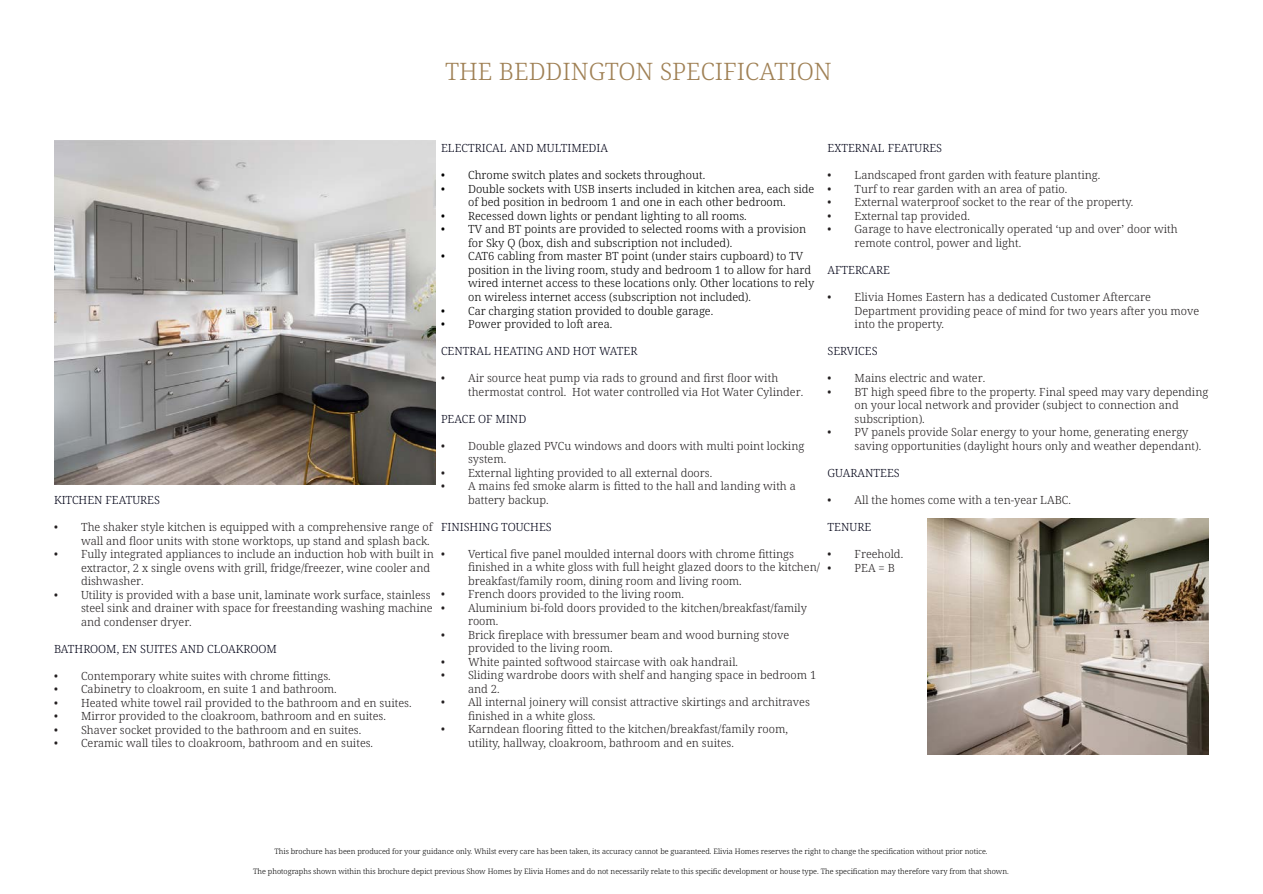
<style>
.page{position:relative;width:1263px;height:894px;background:#fff}
.page>*{position:absolute;margin:0;border:0;box-sizing:border-box;transform-origin:0 0}
.t1{font:300 24px "Noto Serif";color:#a08155}
.t2{font:300 11.25px/13.5px "Noto Serif";color:#231f20}
.t3{font:300 11.25px/13.5px "Noto Serif";color:#000}
.t4{font:300 11.25px "Noto Serif";color:#000216}
.t5{font:300 7.5px "Noto Serif";color:#000}
</style>
<div class="page">
<img style="left:54px;top:140px;width:381px;height:344px">
<img style="left:927px;top:518px;width:282px;height:235px">
<p class="t1" style="left:445px;top:55px;width:388px">THE BEDDINGTON SPECIFICATION</p>
<p class="t4" style="left:54px;top:492px;width:107px">KITCHEN FEATURES</p>
<p class="t2" style="left:54px;top:520px;width:380px;text-align:right">• The shaker style kitchen is equipped with a comprehensive range of wall and floor units with stone worktops, up stand and splash back.</p>
<p class="t2" style="left:81px;top:547px;width:354px;text-indent:-27px">• Fully integrated appliances to include an induction hob with built in extractor, 2 x single ovens with grill, fridge/freezer, wine cooler and dishwasher.</p>
<p class="t2" style="left:81px;top:588px;width:353px;text-indent:-27px">• Utility is provided with a base unit, laminate work surface, stainless steel sink and drainer with space for freestanding washing machine and condenser dryer.</p>
<p class="t4" style="left:54px;top:640px;width:224px">BATHROOM, EN SUITES AND CLOAKROOM</p>
<p class="t2" style="left:54px;top:669px;width:278px">• Contemporary white suites with chrome fittings.</p>
<p class="t2" style="left:54px;top:682px;width:284px">• Cabinetry to cloakroom, en suite 1 and bathroom.</p>
<p class="t2" style="left:54px;top:696px;width:359px">• Heated white towel rail provided to the bathroom and en suites.</p>
<p class="t2" style="left:54px;top:709px;width:333px">• Mirror provided to the cloakroom, bathroom and en suites.</p>
<p class="t2" style="left:54px;top:723px;width:309px">• Shaver socket provided to the bathroom and en suites.</p>
<p class="t2" style="left:54px;top:736px;width:321px">• Ceramic wall tiles to cloakroom, bathroom and en suites.</p>
<p class="t4" style="left:827px;top:141px;width:116px">EXTERNAL FEATURES</p>
<p class="t2" style="left:827px;top:169px;width:274px">• Landscaped front garden with feature planting.</p>
<p class="t2" style="left:827px;top:182px;width:241px">• Turf to rear garden with an area of patio.</p>
<p class="t2" style="left:827px;top:196px;width:307px">• External waterproof socket to the rear of the property.</p>
<p class="t2" style="left:827px;top:209px;width:144px">• External tap provided.</p>
<p class="t2" style="left:854px;top:223px;width:325px;text-indent:-27px">• Garage to have electronically operated ‘up and over’ door with remote control, power and light.</p>
<p class="t4" style="left:827px;top:262px;width:64px">AFTERCARE</p>
<p class="t2" style="left:854px;top:290px;width:346px;text-indent:-27px">• Elivia Homes Eastern has a dedicated Customer Aftercare<br>Department providing peace of mind for two years after you move into the property.</p>
<p class="t4" style="left:827px;top:343px;width:51px">SERVICES</p>
<p class="t2" style="left:827px;top:371px;width:159px">• Mains electric and water.</p>
<p class="t2" style="left:854px;top:385px;width:355px;text-indent:-27px">• BT high speed fibre to the property. Final speed may vary depending on your local network and provider (subject to connection and subscription).</p>
<p class="t2" style="left:854px;top:425px;width:348px;text-indent:-27px">• PV panels provide Solar energy to your home, generating energy saving opportunities (daylight hours only and weather dependant).</p>
<p class="t4" style="left:827px;top:465px;width:74px">GUARANTEES</p>
<p class="t2" style="left:827px;top:493px;width:245px">• All the homes come with a ten-year LABC.</p>
<p class="t4" style="left:827px;top:519px;width:45px">TENURE</p>
<p class="t2" style="left:827px;top:547px;width:77px">• Freehold.</p>
<p class="t2" style="left:827px;top:561px;width:69px">• PEA = B</p>
<p class="t4" style="left:441px;top:141px;width:168px">ELECTRICAL AND MULTIMEDIA</p>
<p class="t3" style="left:441px;top:169px;width:266px">• Chrome switch plates and sockets throughout.</p>
<p class="t3" style="left:441px;top:182px;width:375px;text-align:center">• Double sockets with USB inserts included in kitchen area, each side of bed position in bedroom 1 and one in each other bedroom.</p>
<p class="t3" style="left:441px;top:209px;width:307px">• Recessed down lights or pendant lighting to all rooms.</p>
<p class="t3" style="left:468px;top:223px;width:339px;text-indent:-27px">• TV and BT points are provided to selected rooms with a provision for Sky Q (box, dish and subscription not included).</p>
<p class="t3" style="left:468px;top:250px;width:348px;text-indent:-27px">• CAT6 cabling from master BT point (under stairs cupboard) to TV position in the living room, study and bedroom 1 to allow for hard wired internet access to these locations only. Other locations to rely on wireless internet access (subscription not included).</p>
<p class="t3" style="left:441px;top:304px;width:274px">• Car charging station provided to double garage.</p>
<p class="t3" style="left:441px;top:317px;width:173px">• Power provided to loft area.</p>
<p class="t4" style="left:441px;top:343px;width:198px">CENTRAL HEATING AND HOT WATER</p>
<p class="t2" style="left:468px;top:371px;width:337px;text-indent:-27px">• Air source heat pump via rads to ground and first floor with thermostat control. Hot water controlled via Hot Water Cylinder.</p>
<p class="t4" style="left:441px;top:411px;width:87px">PEACE OF MIND</p>
<p class="t2" style="left:468px;top:439px;width:338px;text-indent:-27px">• Double glazed PVCu windows and doors with multi point locking system.</p>
<p class="t2" style="left:441px;top:466px;width:273px">• External lighting provided to all external doors.</p>
<p class="t2" style="left:468px;top:479px;width:329px;text-indent:-27px">• A mains fed smoke alarm is fitted to the hall and landing with a battery backup.</p>
<p class="t4" style="left:441px;top:519px;width:112px">FINISHING TOUCHES</p>
<p class="t2" style="left:468px;top:547px;width:353px;text-indent:-27px">• Vertical five panel moulded internal doors with chrome fittings finished in a white gloss with full height glazed doors to the kitchen/ breakfast/family room, dining room and living room.</p>
<p class="t2" style="left:441px;top:587px;width:244px">• French doors provided to the living room.</p>
<p class="t2" style="left:468px;top:601px;width:340px;text-indent:-27px">• Aluminium bi-fold doors provided to the kitchen/breakfast/family room.</p>
<p class="t2" style="left:468px;top:628px;width:323px;text-indent:-27px">• Brick fireplace with bressumer beam and wood burning stove provided to the living room.</p>
<p class="t2" style="left:441px;top:655px;width:298px">• White painted softwood staircase with oak handrail.</p>
<p class="t2" style="left:468px;top:668px;width:350px;text-indent:-27px">• Sliding wardrobe doors with shelf and hanging space in bedroom 1 and 2.</p>
<p class="t2" style="left:468px;top:695px;width:343px;text-indent:-27px">• All internal joinery will consist attractive skirtings and architraves finished in a white gloss.</p>
<p class="t2" style="left:468px;top:722px;width:321px;text-indent:-27px">• Karndean flooring fitted to the kitchen/breakfast/family room, utility, hallway, cloakroom, bathroom and en suites.</p>
<p class="t5" style="left:274px;top:846px;width:714px">This brochure has been produced for your guidance only. Whilst every care has been taken, its accuracy cannot be guaranteed. Elivia Homes reserves the right to change the specification without prior notice.</p>
<p class="t5" style="left:253px;top:865px;width:757px">The photographs shown within this brochure depict previous Show Homes by Elivia Homes and do not necessarily relate to this specific development or house type. The specification may therefore vary from that shown.</p>
</div>
